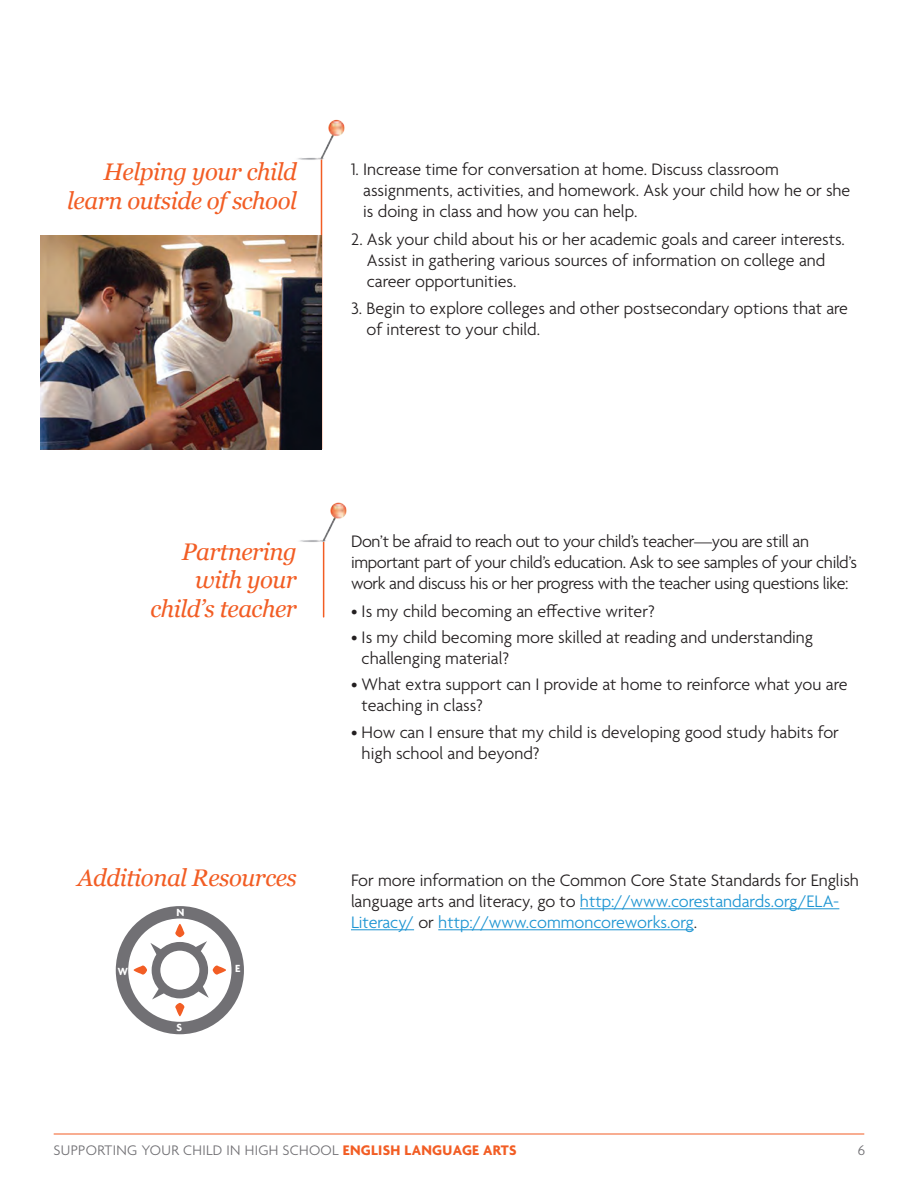
<style>
.page{position:relative;width:918px;height:1188px;background:#fff}
.page>*{position:absolute;margin:0;border:0;box-sizing:border-box;transform-origin:0 0}
.Call_Out{font:italic 24px/28.8px "Georgia";letter-spacing:-.02em;color:#f25d24;text-align:right}
.Body_Copy{font:300 18px/21px "Agenda";color:#231f20}
.Bullet_Copy{font:300 18px/21px "Agenda";color:#231f20}
.Body_Copy-2{font:300 18px/21px "Agenda";letter-spacing:-.02em;color:#231f20}
.t1{font:300 15px "Agenda";letter-spacing:.02em;color:#717074}
.t2{font:700 11.25px "Agenda";color:#fff}
.s1{color:#1c94d2}
.s2{font-weight:700;color:#f25d24}
</style>
<div class="page">
<hr style="left:321px;top:159px;width:1px;height:290px;background:#f25d24">
<img style="left:41px;top:235px;width:280px;height:214px">
<svg style="left:122px;top:912px;width:116px;height:116px"></svg>
<div style="left:116px;top:906px;width:128px;height:128px;border:12px solid #717074;border-radius:50%"></div>
<div style="left:156px;top:946px;width:48px;height:48px;background:#fff;border-radius:50%"></div>
<div style="left:152px;top:942px;width:56px;height:56px;border:9px solid #717074;border-radius:50%"></div>
<svg style="left:175px;top:924px;width:9px;height:13px"></svg>
<svg style="left:175px;top:1003px;width:9px;height:13px"></svg>
<svg style="left:213px;top:965px;width:13px;height:10px"></svg>
<svg style="left:134px;top:965px;width:13px;height:10px"></svg>
<svg style="left:192px;top:941px;width:15px;height:14px"></svg>
<svg style="left:152px;top:985px;width:15px;height:14px"></svg>
<svg style="left:195px;top:983px;width:14px;height:15px"></svg>
<svg style="left:150px;top:943px;width:14px;height:14px"></svg>
<hr style="left:54px;top:1134px;width:810px;height:1px;background:#f25d24">
<img style="left:297px;top:119px;width:48px;height:56px">
<hr style="left:580px;top:909px;width:259px;height:1px;background:#1c94d2">
<hr style="left:351px;top:930px;width:63px;height:1px;background:#1c94d2">
<hr style="left:438px;top:930px;width:256px;height:1px;background:#1c94d2">
<hr style="left:323px;top:542px;width:1px;height:75px;background:#f25d24">
<img style="left:299px;top:502px;width:48px;height:56px">
<p class="Call_Out" style="left:67px;top:158px;width:231px">Helping your child learn outside of school</p>
<p class="Body_Copy" style="left:363px;top:160px;width:489px;text-indent:-12px">1. Increase time for conversation at home. Discuss classroom assignments, activities, and homework. Ask your child how he or she is doing in class and how you can help.</p>
<p class="Body_Copy" style="left:367px;top:229px;width:480px;text-indent:-16px">2. Ask your child about his or her academic goals and career interests.<br>Assist in gathering various sources of information on college and career opportunities.</p>
<p class="Body_Copy" style="left:366px;top:299px;width:483px;text-indent:-15px">3. Begin to explore colleges and other postsecondary options that are of interest to your child.</p>
<p class="Call_Out" style="left:151px;top:537px;width:148px">Partnering with your child’s teacher</p>
<p class="Body_Copy-2" style="left:351px;top:532px;width:507px">Don’t be afraid to reach out to your child’s teacher—you are still an important part of your child’s education. Ask to see samples of your child’s work and discuss his or her progress with the teacher using questions like:</p>
<p class="Bullet_Copy" style="left:351px;top:602px;width:305px">• Is my child becoming an effective writer?</p>
<p class="Bullet_Copy" style="left:362px;top:628px;width:453px;text-indent:-11px">• Is my child becoming more skilled at reading and understanding challenging material?</p>
<p class="Bullet_Copy" style="left:362px;top:675px;width:487px;text-indent:-11px">• What extra support can I provide at home to reinforce what you are teaching in class?</p>
<p class="Bullet_Copy" style="left:362px;top:723px;width:479px;text-indent:-11px">• How can I ensure that my child is developing good study habits for high school and beyond?</p>
<p class="Call_Out" style="left:78px;top:863px;width:221px">Additional Resources</p>
<p class="t2" style="left:176px;top:906px;width:9px">N</p>
<p class="t2" style="left:118px;top:964px;width:12px">W</p>
<p class="t2" style="left:235px;top:962px;width:7px">E</p>
<p class="t2" style="left:176px;top:1021px;width:7px">S</p>
<p class="Body_Copy" style="left:351px;top:871px;width:510px">For more information on the Common Core State Standards for English language arts and literacy, go to <span class="s1">http://www.corestandards.org/ELA-<br>Literacy/</span> or <span class="s1">http://www.commoncoreworks.org</span>.</p>
<p class="t1" style="left:54px;top:1142px;width:464px">SUPPORTING YOUR CHILD IN HIGH SCHOOL <span class="s2">ENGLISH LANGUAGE ARTS</span></p>
<p class="t1" style="left:858px;top:1142px;width:9px">6</p>
</div>
